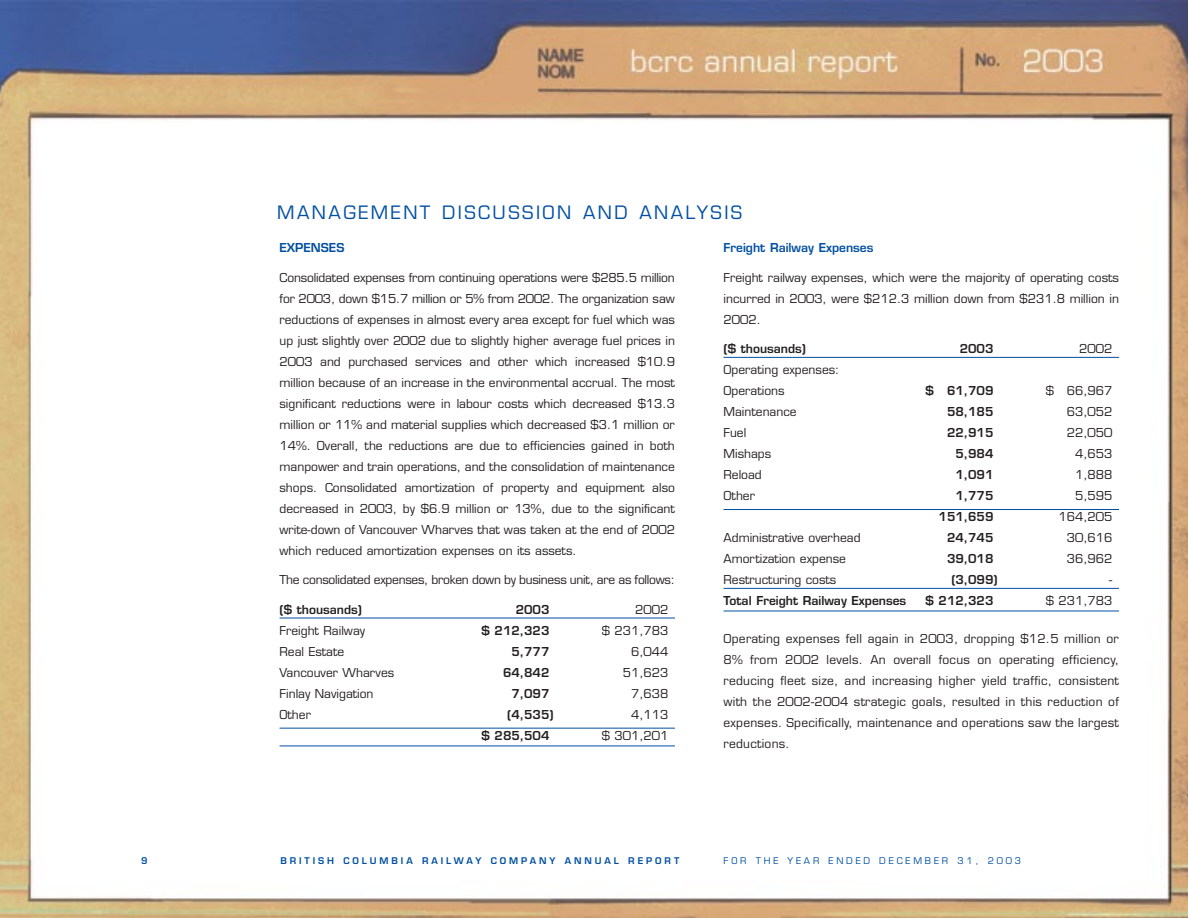
<style>
.page{position:relative;width:1188px;height:918px;background:#fff}
.page>*{position:absolute;margin:0;border:0;box-sizing:border-box;transform-origin:0 0}
.t1{font:18px "Eurostile";letter-spacing:.14em;color:#004fa3}
.t2{font:12px/21px "Eurostile";color:#231f1f;text-align:justify}
.t3{font:600 12px "Eurostile";color:#231f1f}
.t4{font:12px "Eurostile";letter-spacing:-.02em;color:#231f1f}
.t5{font:600 12px "Eurostile";color:#004fa3}
.t6{font:600 9px "Eurostile";letter-spacing:.325em;color:#004fa3}
.t7{font:9px "Eurostile";letter-spacing:.315em;color:#004fa3}
</style>
<div class="page">
<img style="left:0;top:0;width:1188px;height:918px">
<hr style="left:280px;top:618px;width:395px;height:1px;background:#004fa3">
<hr style="left:280px;top:728px;width:395px;height:1px;background:#004fa3">
<hr style="left:280px;top:746px;width:395px;height:1px;background:#004fa3">
<hr style="left:724px;top:357px;width:395px;height:1px;background:#004fa3">
<hr style="left:724px;top:509px;width:395px;height:1px;background:#004fa3">
<hr style="left:724px;top:588px;width:395px;height:1px;background:#004fa3">
<hr style="left:724px;top:611px;width:395px;height:1px;background:#004fa3">
<p class="t6" style="left:141px;top:857px;width:8px">9</p>
<h1 class="t1" style="left:277px;top:205px;width:466px">MANAGEMENT DISCUSSION AND ANALYSIS</h1>
<p class="t5" style="left:280px;top:243px;width:66px">EXPENSES</p>
<p class="t2" style="left:280px;top:268px;width:397px">Consolidated expenses from continuing operations were $285.5 million for 2003, down $15.7 million or 5% from 2002. The organization saw reductions of expenses in almost every area except for fuel which was up just slightly over 2002 due to slightly higher average fuel prices in 2003 and purchased services and other which increased $10.9 million because of an increase in the environmental accrual. The most significant reductions were in labour costs which decreased $13.3 million or 11% and material supplies which decreased $3.1 million or 14%. Overall, the reductions are due to efficiencies gained in both manpower and train operations, and the consolidation of maintenance shops. Consolidated amortization of property and equipment also decreased in 2003, by $6.9 million or 13%, due to the significant write-down of Vancouver Wharves that was taken at the end of 2002 which reduced amortization expenses on its assets.</p>
<p class="t4" style="left:280px;top:575px;width:397px">The consolidated expenses, broken down by business unit, are as follows:</p>
<p class="t3" style="left:280px;top:605px;width:84px">($ thousands)</p>
<p class="t3" style="left:516px;top:605px;width:35px">2003</p>
<p class="t2" style="left:635px;top:600px;width:35px">2002</p>
<p class="t2" style="left:280px;top:621px;width:87px">Freight Railway</p>
<p class="t3" style="left:481px;top:626px;width:70px">$ 212,323</p>
<p class="t2" style="left:602px;top:621px;width:68px">$ 231,783</p>
<p class="t2" style="left:280px;top:642px;width:66px">Real Estate</p>
<p class="t3" style="left:511px;top:647px;width:40px">5,777</p>
<p class="t2" style="left:631px;top:642px;width:39px">6,044</p>
<p class="t2" style="left:280px;top:663px;width:116px">Vancouver Wharves</p>
<p class="t3" style="left:503px;top:668px;width:48px">64,842</p>
<p class="t2" style="left:623px;top:663px;width:47px">51,623</p>
<p class="t2" style="left:280px;top:684px;width:96px">Finlay Navigation</p>
<p class="t3" style="left:511px;top:689px;width:40px">7,097</p>
<p class="t2" style="left:631px;top:684px;width:39px">7,638</p>
<p class="t2" style="left:280px;top:705px;width:33px">Other</p>
<p class="t3" style="left:507px;top:710px;width:48px">(4,535)</p>
<p class="t2" style="left:631px;top:705px;width:39px">4,113</p>
<p class="t3" style="left:481px;top:731px;width:70px">$ 285,504</p>
<p class="t2" style="left:602px;top:726px;width:68px">$ 301,201</p>
<p class="t5" style="left:724px;top:243px;width:151px">Freight Railway Expenses</p>
<p class="t2" style="left:724px;top:268px;width:397px">Freight railway expenses, which were the majority of operating costs incurred in 2003, were $212.3 million down from $231.8 million in 2002.</p>
<p class="t3" style="left:724px;top:344px;width:84px">($ thousands)</p>
<p class="t3" style="left:960px;top:344px;width:35px">2003</p>
<p class="t2" style="left:1079px;top:340px;width:35px">2002</p>
<p class="t2" style="left:724px;top:361px;width:117px">Operating expenses:<br>Operations</p>
<p class="t3" style="left:926px;top:386px;width:70px">$ 61,709</p>
<p class="t2" style="left:1046px;top:382px;width:68px">$ 66,967</p>
<p class="t2" style="left:724px;top:403px;width:75px">Maintenance</p>
<p class="t3" style="left:947px;top:407px;width:48px">58,185</p>
<p class="t2" style="left:1067px;top:403px;width:47px">63,052</p>
<p class="t2" style="left:724px;top:424px;width:24px">Fuel</p>
<p class="t3" style="left:947px;top:428px;width:48px">22,915</p>
<p class="t2" style="left:1067px;top:424px;width:47px">22,050</p>
<p class="t2" style="left:724px;top:445px;width:49px">Mishaps</p>
<p class="t3" style="left:956px;top:449px;width:40px">5,984</p>
<p class="t2" style="left:1075px;top:445px;width:39px">4,653</p>
<p class="t2" style="left:724px;top:466px;width:40px">Reload</p>
<p class="t3" style="left:956px;top:470px;width:40px">1,091</p>
<p class="t2" style="left:1075px;top:466px;width:39px">1,888</p>
<p class="t2" style="left:724px;top:487px;width:33px">Other</p>
<p class="t3" style="left:956px;top:491px;width:40px">1,775</p>
<p class="t2" style="left:1075px;top:487px;width:39px">5,595</p>
<p class="t3" style="left:939px;top:512px;width:56px">151,659</p>
<p class="t2" style="left:1059px;top:508px;width:55px">164,205</p>
<p class="t2" style="left:724px;top:529px;width:139px">Administrative overhead</p>
<p class="t3" style="left:947px;top:533px;width:48px">24,745</p>
<p class="t2" style="left:1067px;top:529px;width:47px">30,616</p>
<p class="t2" style="left:724px;top:550px;width:124px">Amortization expense</p>
<p class="t3" style="left:947px;top:554px;width:48px">39,018</p>
<p class="t2" style="left:1067px;top:550px;width:47px">36,962</p>
<p class="t2" style="left:724px;top:571px;width:114px">Restructuring costs</p>
<p class="t3" style="left:951px;top:575px;width:48px">(3,099)</p>
<p class="t2" style="left:1109px;top:571px;width:5px">-</p>
<p class="t3" style="left:724px;top:596px;width:184px">Total Freight Railway Expenses</p>
<p class="t3" style="left:925px;top:596px;width:70px">$ 212,323</p>
<p class="t2" style="left:1046px;top:592px;width:68px">$ 231,783</p>
<p class="t2" style="left:724px;top:629px;width:397px">Operating expenses fell again in 2003, dropping $12.5 million or 8% from 2002 levels. An overall focus on operating efficiency, reducing fleet size, and increasing higher yield traffic, consistent with the 2002-2004 strategic goals, resulted in this reduction of expenses. Specifically, maintenance and operations saw the largest reductions.</p>
<p class="t6" style="left:280px;top:857px;width:400px">BRITISH COLUMBIA RAILWAY COMPANY ANNUAL REPORT</p>
<p class="t7" style="left:724px;top:857px;width:299px">FOR THE YEAR ENDED DECEMBER 31, 2003</p>
</div>
